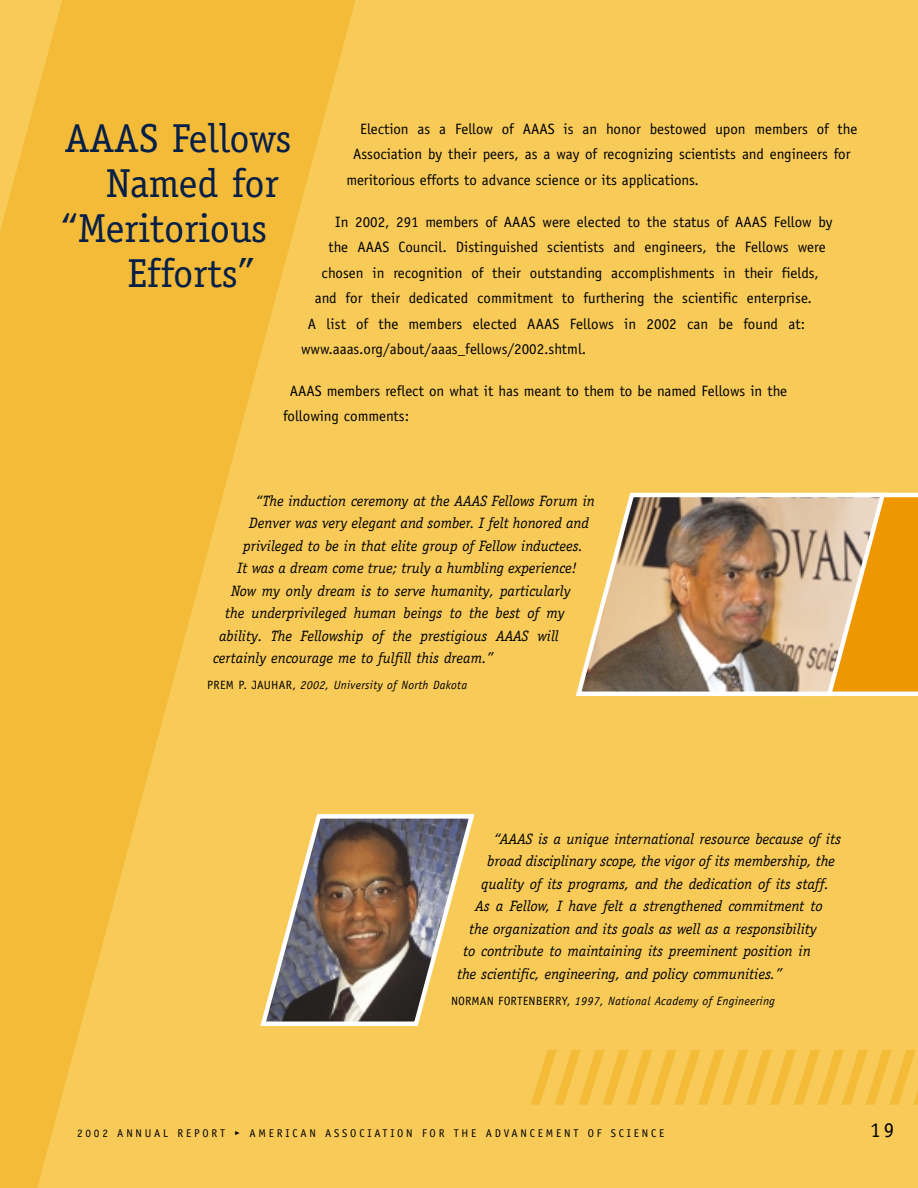
<style>
.page{position:relative;width:918px;height:1188px;background:#f8cb59}
.page>*{position:absolute;margin:0;border:0;box-sizing:border-box;transform-origin:0 0}
.t1{font:italic 60px "Meta Plus Medium Caps";color:#f4bb38;scale:2 1}
.t2{font:40.5px "Officina Serif";color:#061f47}
.t3{font:21px "Officina Serif";color:#000}
.t4{font:italic 15px "Officina Serif";color:#000}
.t5{font:15px/25.5px "Officina Sans";color:#000}
.t6{font:italic 12px "Officina Sans";letter-spacing:.025em;color:#000}
.t7{font:11.25px "Officina Sans";letter-spacing:.25em;color:#000}
.s1{font-style:normal}
.s2{font-family:"Meta Plus Medium Caps"}
</style>
<div class="page">
<svg style="left:0;top:0;width:356px;height:1188px;fill:#f4bb38"></svg>
<div style="left:888px;top:492px;width:30px;height:204px;background:#ee9700"></div>
<img style="left:575px;top:492px;width:313px;height:205px">
<svg style="left:258px;top:812px;width:217px;height:216px"></svg>
<h2 class="t2" style="left:65px;top:123px;width:228px">AAAS Fellows</h2>
<h2 class="t2" style="left:107px;top:168px;width:174px">Named for</h2>
<h2 class="t2" style="left:61px;top:213px;width:208px">“Meritorious</h2>
<h2 class="t2" style="left:127px;top:258px;width:129px">Efforts”</h2>
<p class="t5" style="left:360px;top:117px;width:499px">Election as a Fellow of AAAS is an honor bestowed upon members of the</p>
<p class="t5" style="left:353px;top:143px;width:499px">Association by their peers, as a way of recognizing scientists and engineers for</p>
<p class="t5" style="left:346px;top:168px;width:354px">meritorious efforts to advance science or its applications.</p>
<p class="t5" style="left:335px;top:210px;width:499px">In 2002, 291 members of AAAS were elected to the status of AAAS Fellow by</p>
<p class="t5" style="left:328px;top:235px;width:499px">the AAAS Council. Distinguished scientists and engineers, the Fellows were</p>
<p class="t5" style="left:322px;top:261px;width:499px">chosen in recognition of their outstanding accomplishments in their fields,</p>
<p class="t5" style="left:315px;top:286px;width:499px">and for their dedicated commitment to furthering the scientific enterprise.</p>
<p class="t5" style="left:308px;top:312px;width:499px">A list of the members elected AAAS Fellows in 2002 can be found at:</p>
<p class="t5" style="left:301px;top:337px;width:287px">www.aaas.org/about/aaas_fellows/2002.shtml.</p>
<p class="t5" style="left:283px;top:379px;width:506px;text-indent:7px">AAAS members reflect on what it has meant to them to be named Fellows in the following comments:</p>
<p class="t4" style="left:255px;top:495px;width:341px">“The induction ceremony at the AAAS Fellows Forum in</p>
<p class="t4" style="left:249px;top:517px;width:341px">Denver was very elegant and somber. I felt honored and</p>
<p class="t4" style="left:243px;top:540px;width:341px">privileged to be in that elite group of Fellow inductees.</p>
<p class="t4" style="left:237px;top:562px;width:341px">It was a dream come true; truly a humbling experience!</p>
<p class="t4" style="left:231px;top:585px;width:341px">Now my only dream is to serve humanity, particularly</p>
<p class="t4" style="left:225px;top:607px;width:341px">the underprivileged human beings to the best of my</p>
<p class="t4" style="left:219px;top:630px;width:341px">ability. The Fellowship of the prestigious AAAS will</p>
<p class="t4" style="left:213px;top:652px;width:282px">certainly encourage me to fulfill this dream.”</p>
<p class="t6" style="left:207px;top:680px;width:262px"><span class="s1">PREM P. JAUHAR,</span> 2002, University of North Dakota</p>
<p class="t4" style="left:493px;top:833px;width:349px">“AAAS is a unique international resource because of its</p>
<p class="t4" style="left:487px;top:856px;width:350px">broad disciplinary scope, the vigor of its membership, the</p>
<p class="t4" style="left:481px;top:878px;width:350px">quality of its programs, and the dedication of its staff.</p>
<p class="t4" style="left:475px;top:901px;width:349px">As a Fellow, I have felt a strengthened commitment to</p>
<p class="t4" style="left:469px;top:923px;width:349px">the organization and its goals as well as a responsibility</p>
<p class="t4" style="left:463px;top:946px;width:349px">to contribute to maintaining its preeminent position in</p>
<p class="t4" style="left:457px;top:968px;width:327px">the scientific, engineering, and policy communities.”</p>
<p class="t6" style="left:451px;top:996px;width:325px"><span class="s1">NORMAN FORTENBERRY,</span> 1997, National Academy of Engineering</p>
<h1 class="t1" style="left:521px;top:1040px;width:214px">////////////////</h1>
<p class="t7" style="left:77px;top:1129px;width:589px">2002 ANNUAL REPORT <span class="s2">•</span> AMERICAN ASSOCIATION FOR THE ADVANCEMENT OF SCIENCE</p>
<h3 class="t3" style="left:870px;top:1122px;width:26px">19</h3>
</div>
